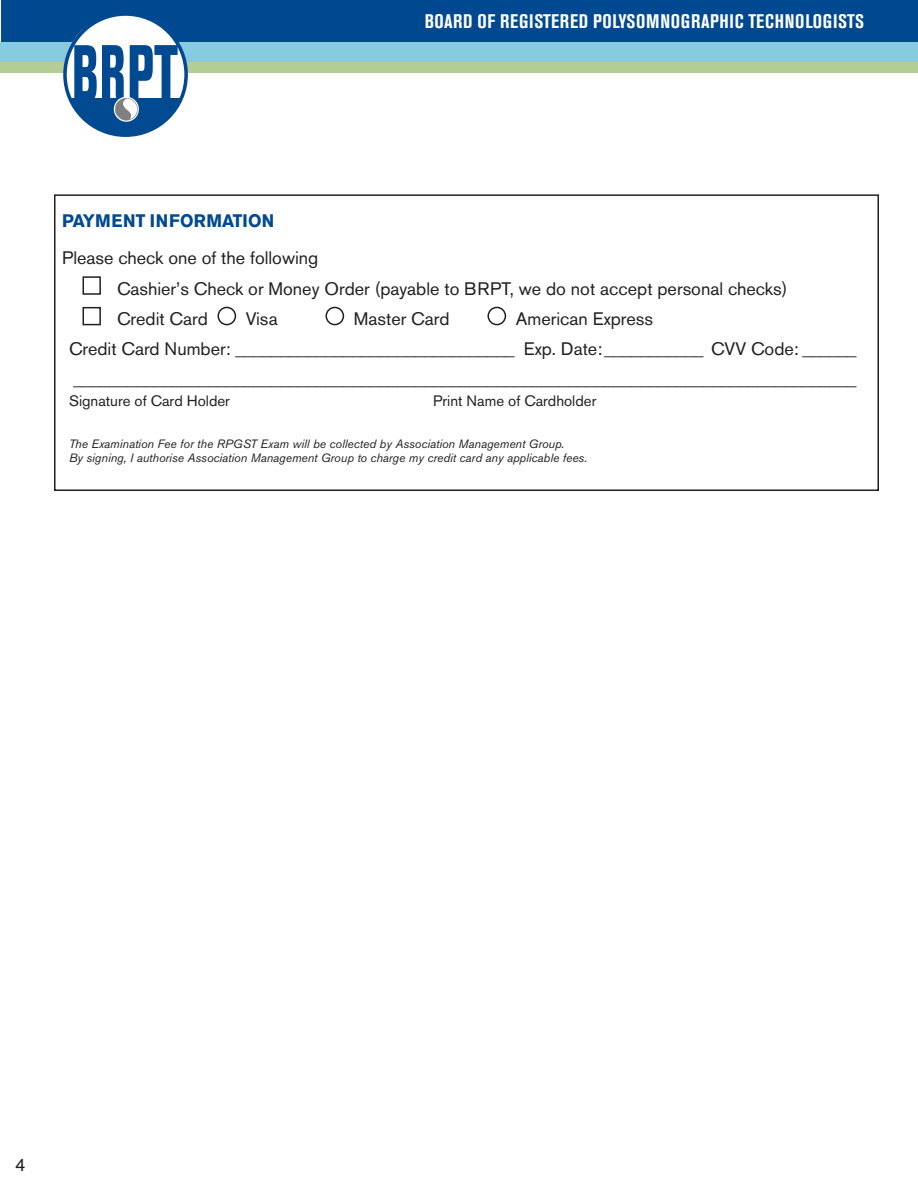
<style>
.page{position:relative;width:918px;height:1188px;background:#fff}
.page>*{position:absolute;margin:0;border:0;box-sizing:border-box;transform-origin:0 0}
.t1{font:700 condensed 19.5px "Akzidenz Grotesk BE";letter-spacing:.035em;color:#fff}
.t2{font:18px "Akzidenz Grotesk BE";color:#231f20}
.subhead_1{font:700 18px "Akzidenz Grotesk BE";color:#014990;scale:.95 1}
.t3{font:15px "Akzidenz Grotesk BE";color:#231f20}
.t4{font:italic 12px/13.5px "Akzidenz Grotesk BE";color:#231f20}
</style>
<div class="page">
<div style="left:1px;top:0;width:917px;height:42px;background:#004990"></div>
<div style="left:0;top:59px;width:918px;height:14px;background:#b4cc95"></div>
<div style="left:0;top:42px;width:918px;height:20px;background:#87cbe1"></div>
<svg style="left:65px;top:15px;width:121px;height:120px"></svg>
<div style="left:82px;top:276px;width:19px;height:19px;border:2px solid #231f20"></div>
<div style="left:82px;top:307px;width:19px;height:18px;border:2px solid #231f20"></div>
<div style="left:218px;top:307px;width:18px;height:18px;border:2px solid #231f20;border-radius:50%"></div>
<div style="left:326px;top:307px;width:18px;height:18px;border:2px solid #231f20;border-radius:50%"></div>
<div style="left:488px;top:307px;width:18px;height:18px;border:2px solid #231f20;border-radius:50%"></div>
<div style="left:54px;top:194px;width:825px;height:297px;border:2px solid #231f20"></div>
<p class="t1" style="left:425px;top:10px;width:441px">BOARD OF REGISTERED POLYSOMNOGRAPHIC TECHNOLOGISTS</p>
<p class="subhead_1" style="left:62px;top:211px;width:225px">PAYMENT INFORMATION</p>
<p class="t2" style="left:62px;top:247px;width:258px">Please check one of the following</p>
<p class="t2" style="left:117px;top:278px;width:672px">Cashier’s Check or Money Order (payable to BRPT, we do not accept personal checks)</p>
<p class="t2" style="left:117px;top:308px;width:92px">Credit Card</p>
<p class="t2" style="left:246px;top:308px;width:33px">Visa</p>
<p class="t2" style="left:354px;top:308px;width:97px">Master Card</p>
<p class="t2" style="left:516px;top:308px;width:139px">American Express</p>
<p class="t2" style="left:69px;top:338px;width:789px">Credit Card Number: _______________________________ Exp. Date:___________ CVV Code: ______</p>
<p class="t2" style="left:74px;top:368px;width:784px">_______________________________________________________________________________________</p>
<p class="t3" style="left:69px;top:392px;width:162px">Signature of Card Holder</p>
<p class="t3" style="left:433px;top:392px;width:165px">Print Name of Cardholder</p>
<p class="t4" style="left:69px;top:437px;width:520px">The Examination Fee for the RPGST Exam will be collected by Association Management Group.<br>By signing, I authorise Association Management Group to charge my credit card any applicable fees.</p>
<p class="t2" style="left:15px;top:1154px;width:12px">4</p>
</div>
